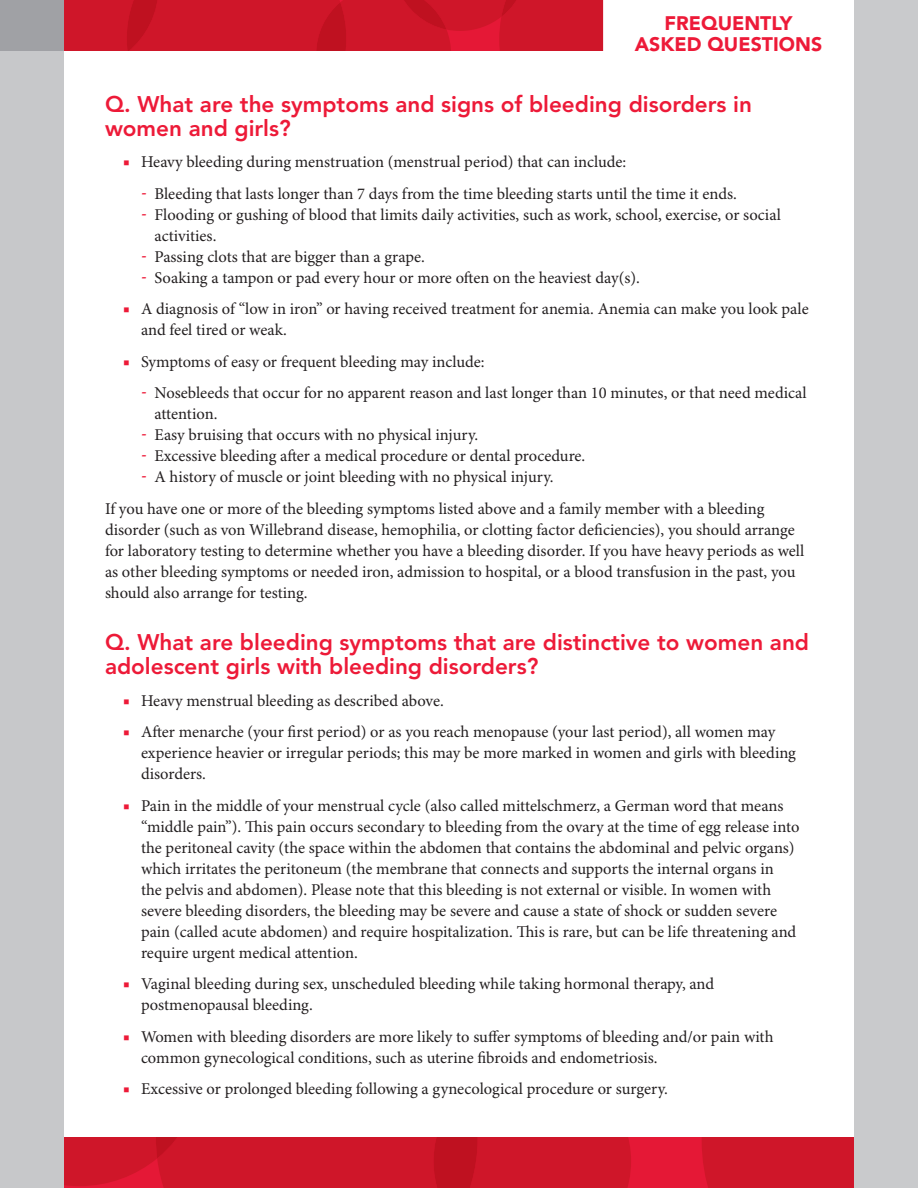
<style>
.page{position:relative;width:918px;height:1188px;background:#fff}
.page>*{position:absolute;margin:0;border:0;box-sizing:border-box;transform-origin:0 0}
.L2{font:800 22.5px/24px "Avenir LT Std";color:#ed1a38}
.t1{font:900 19.5px/20.4px "Avenir LT Std";color:#ed1a38;text-align:center}
.Body{font:16.5px/21px "Minion Pro";color:#231f20}
.s1{color:#ed1a38}
.s2{font-size:23.1px;color:#ed1a38}
</style>
<div class="page">
<div style="left:0;top:51px;width:64px;height:1137px;background:#c7c8ca"></div>
<div style="left:854px;top:0;width:64px;height:1188px;background:#c9cacc"></div>
<div style="left:64px;top:1137px;width:790px;height:51px;background:#e51836"></div>
<svg style="left:64px;top:1137px;width:567px;height:51px;background:#ce1528"></svg>
<div style="left:702px;top:1137px;width:152px;height:51px;background:#cf1629"></div>
<div style="left:0;top:0;width:64px;height:51px;background:#a0a1a5"></div>
<svg style="left:64px;top:0;width:539px;height:51px;background:#ce1528"></svg>
<p class="t1" style="left:635px;top:13px;width:189px">FREQUENTLY<br>ASKED QUESTIONS</p>
<p class="L2" style="left:105px;top:92px;width:649px">Q. What are the symptoms and signs of bleeding disorders in women and girls?</p>
<p class="Body" style="left:123px;top:152px;width:505px"><span class="s1">■</span> Heavy bleeding during menstruation (menstrual period) that can include:</p>
<p class="Body" style="left:141px;top:184px;width:598px"><span class="s2">-</span> Bleeding that lasts longer than 7 days from the time bleeding starts until the time it ends.</p>
<p class="Body" style="left:154px;top:205px;width:628px;text-indent:-14px"><span class="s2">-</span> Flooding or gushing of blood that limits daily activities, such as work, school, exercise, or social activities.</p>
<p class="Body" style="left:141px;top:247px;width:285px"><span class="s2">-</span> Passing clots that are bigger than a grape.</p>
<p class="Body" style="left:141px;top:268px;width:500px"><span class="s2">-</span> Soaking a tampon or pad every hour or more often on the heaviest day(s).</p>
<p class="Body" style="left:141px;top:299px;width:669px;text-indent:-18px"><span class="s1">■</span> A diagnosis of “low in iron” or having received treatment for anemia. Anemia can make you look pale and feel tired or weak.</p>
<p class="Body" style="left:123px;top:352px;width:363px"><span class="s1">■</span> Symptoms of easy or frequent bleeding may include:</p>
<p class="Body" style="left:154px;top:383px;width:654px;text-indent:-14px"><span class="s2">-</span> Nosebleeds that occur for no apparent reason and last longer than 10 minutes, or that need medical attention.</p>
<p class="Body" style="left:141px;top:425px;width:339px"><span class="s2">-</span> Easy bruising that occurs with no physical injury.</p>
<p class="Body" style="left:141px;top:446px;width:446px"><span class="s2">-</span> Excessive bleeding after a medical procedure or dental procedure.</p>
<p class="Body" style="left:141px;top:467px;width:414px"><span class="s2">-</span> A history of muscle or joint bleeding with no physical injury.</p>
<p class="Body" style="left:105px;top:499px;width:701px">If you have one or more of the bleeding symptoms listed above and a family member with a bleeding disorder (such as von Willebrand disease, hemophilia, or clotting factor deficiencies), you should arrange for laboratory testing to determine whether you have a bleeding disorder. If you have heavy periods as well as other bleeding symptoms or needed iron, admission to hospital, or a blood transfusion in the past, you should also arrange for testing.</p>
<p class="L2" style="left:105px;top:630px;width:706px">Q. What are bleeding symptoms that are distinctive to women and adolescent girls with bleeding disorders?</p>
<p class="Body" style="left:123px;top:691px;width:322px"><span class="s1">■</span> Heavy menstrual bleeding as described above.</p>
<p class="Body" style="left:141px;top:722px;width:657px;text-indent:-18px"><span class="s1">■</span> After menarche (your first period) or as you reach menopause (your last period), all women may experience heavier or irregular periods; this may be more marked in women and girls with bleeding disorders.</p>
<p class="Body" style="left:141px;top:796px;width:660px;text-indent:-18px"><span class="s1">■</span> Pain in the middle of your menstrual cycle (also called mittelschmerz, a German word that means “middle pain”). This pain occurs secondary to bleeding from the ovary at the time of egg release into the peritoneal cavity (the space within the abdomen that contains the abdominal and pelvic organs) which irritates the peritoneum (the membrane that connects and supports the internal organs in<br>the pelvis and abdomen). Please note that this bleeding is not external or visible. In women with severe bleeding disorders, the bleeding may be severe and cause a state of shock or sudden severe pain (called acute abdomen) and require hospitalization. This is rare, but can be life threatening and require urgent medical attention.</p>
<p class="Body" style="left:141px;top:974px;width:575px;text-indent:-18px"><span class="s1">■</span> Vaginal bleeding during sex, unscheduled bleeding while taking hormonal therapy, and postmenopausal bleeding.</p>
<p class="Body" style="left:141px;top:1027px;width:634px;text-indent:-18px"><span class="s1">■</span> Women with bleeding disorders are more likely to suffer symptoms of bleeding and/or pain with common gynecological conditions, such as uterine fibroids and endometriosis.</p>
<p class="Body" style="left:123px;top:1079px;width:546px"><span class="s1">■</span> Excessive or prolonged bleeding following a gynecological procedure or surgery.</p>
</div>
